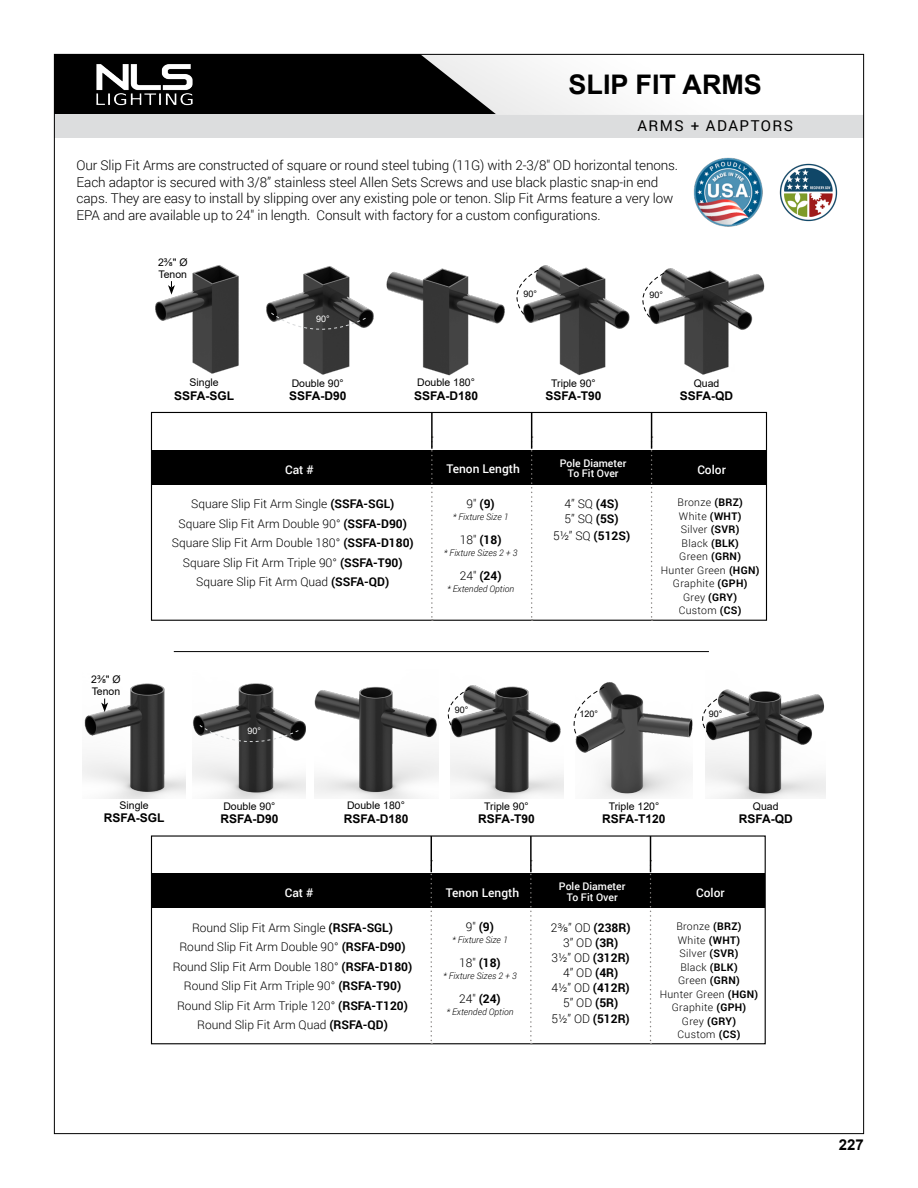
<style>
.page{position:relative;width:918px;height:1188px;background:#fff}
.page>*{position:absolute;margin:0;border:0;box-sizing:border-box;transform-origin:0 0}
.t1{font:700 27px "Arial";color:#000}
.t2{font:15px "Roboto";letter-spacing:.1em;color:#000}
.t3{font:700 15px "Arial";color:#000}
.t4{font:300 13.5px/16.5px "Roboto";letter-spacing:-.01em;color:#000}
.t5{font:300 12px/19.5px "Roboto";color:#000;text-align:center}
.t6{font:700 12px/15px "Roboto";color:#000;text-align:center}
.t7{font:700 12px "Arial";color:#000}
.t8{font:500 12px "Roboto";color:#fff}
.t9{font:300 10.5px/13.5px "Roboto";letter-spacing:.03em;color:#000;text-align:center}
.t10{font:10.5px/12px "Arial";color:#000}
.t11{font:500 10.5px/10.5px "Roboto";color:#fff;text-align:center}
.t12{font:italic 300 9px "Roboto";color:#000}
.t13{font:9px "Arial";color:#000}
.t14{font:9px "Arial";color:#fff}
.s1{font-weight:700}
.s2{font-weight:300}
</style>
<div class="page">
<div style="left:54px;top:54px;width:552px;height:61px;background:#000"></div>
<img style="left:96px;top:64px;width:97px;height:42px">
<div style="left:54px;top:115px;width:810px;height:23px;background:#dcddde"></div>
<img style="left:420px;top:56px;width:211px;height:59px">
<img style="left:650px;top:268px;width:115px;height:107px">
<hr style="left:174px;top:651px;width:535px;height:1px;background:#000">
<img style="left:155px;top:265px;width:84px;height:109px">
<svg style="left:642px;top:273px;width:22px;height:45px"></svg>
<img style="left:266px;top:266px;width:108px;height:109px">
<img style="left:386px;top:268px;width:119px;height:108px">
<img style="left:524px;top:265px;width:106px;height:111px">
<svg style="left:502px;top:270px;width:36px;height:45px"></svg>
<svg style="left:271px;top:312px;width:96px;height:34px"></svg>
<img style="left:705px;top:689px;width:121px;height:110px">
<img style="left:82px;top:683px;width:104px;height:115px">
<svg style="left:702px;top:695px;width:22px;height:40px"></svg>
<img style="left:193px;top:683px;width:113px;height:116px">
<img style="left:315px;top:686px;width:124px;height:113px">
<img style="left:451px;top:685px;width:113px;height:114px">
<svg style="left:434px;top:688px;width:36px;height:44px"></svg>
<svg style="left:199px;top:725px;width:100px;height:33px"></svg>
<svg style="left:101px;top:699px;width:7px;height:13px"></svg>
<div style="left:151px;top:835px;width:615px;height:209px;border:1px solid #000"></div>
<div style="left:152px;top:874px;width:613px;height:34px;background:#000"></div>
<svg style="left:650px;top:860px;width:2px;height:184px"></svg>
<hr style="left:650px;top:836px;width:1px;height:36px;background:#000">
<svg style="left:530px;top:872px;width:2px;height:172px"></svg>
<hr style="left:530px;top:836px;width:2px;height:36px;background:#000">
<svg style="left:431px;top:872px;width:1px;height:172px"></svg>
<hr style="left:431px;top:836px;width:1px;height:36px;background:#000">
<div style="left:151px;top:412px;width:616px;height:209px;border:1px solid #000"></div>
<div style="left:152px;top:450px;width:614px;height:35px;background:#000"></div>
<svg style="left:651px;top:436px;width:2px;height:185px"></svg>
<hr style="left:651px;top:413px;width:1px;height:36px;background:#000">
<svg style="left:531px;top:436px;width:2px;height:185px"></svg>
<hr style="left:531px;top:413px;width:1px;height:36px;background:#000">
<svg style="left:431px;top:450px;width:2px;height:171px"></svg>
<hr style="left:431px;top:413px;width:2px;height:36px;background:#000">
<img style="left:577px;top:682px;width:116px;height:117px">
<svg style="left:554px;top:687px;width:50px;height:60px"></svg>
<svg style="left:168px;top:281px;width:7px;height:14px"></svg>
<img style="left:693px;top:158px;width:69px;height:68px">
<img style="left:779px;top:163px;width:59px;height:59px">
<h1 class="t1" style="left:569px;top:65px;width:195px">SLIP FIT ARMS</h1>
<p class="t2" style="left:637px;top:115px;width:157px">ARMS + ADAPTORS</p>
<p class="t4" style="left:77px;top:157px;width:603px">Our Slip Fit Arms are constructed of square or round steel tubing (11G) with 2-3/8" OD horizontal tenons.<br>Each adaptor is secured with 3/8” stainless steel Allen Sets Screws and use black plastic snap-in end caps. They are easy to install by slipping over any existing pole or tenon. Slip Fit Arms feature a very low EPA and are available up to 24" in length. Consult with factory for a custom configurations.</p>
<p class="t10" style="left:91px;top:673px;width:31px">2⅜" Ø<br>Tenon</p>
<p class="t10" style="left:158px;top:256px;width:31px">2⅜" Ø<br>Tenon</p>
<p class="t10" style="left:190px;top:376px;width:31px">Single</p>
<p class="t7" style="left:174px;top:387px;width:62px">SSFA-SGL</p>
<p class="t14" style="left:316px;top:313px;width:15px">90°</p>
<p class="t10" style="left:292px;top:377px;width:54px">Double 90°</p>
<p class="t7" style="left:289px;top:388px;width:59px">SSFA-D90</p>
<p class="t10" style="left:417px;top:376px;width:59px">Double 180°</p>
<p class="t7" style="left:414px;top:387px;width:66px">SSFA-D180</p>
<p class="t13" style="left:523px;top:287px;width:15px">90°</p>
<p class="t10" style="left:551px;top:377px;width:46px">Triple 90°</p>
<p class="t7" style="left:546px;top:388px;width:58px">SSFA-T90</p>
<p class="t13" style="left:649px;top:289px;width:15px">90°</p>
<p class="t10" style="left:694px;top:377px;width:27px">Quad</p>
<p class="t7" style="left:680px;top:388px;width:55px">SSFA-QD</p>
<p class="t8" style="left:285px;top:461px;width:30px">Cat #</p>
<p class="t5" style="left:172px;top:494px;width:243px">Square Slip Fit Arm Single <span class="s1">(SSFA-SGL)<br></span>Square Slip Fit Arm Double 90° <span class="s1">(SSFA-D90)<br></span>Square Slip Fit Arm Double 180° <span class="s1">(SSFA-D180)<br></span>Square Slip Fit Arm Triple 90° <span class="s1">(SSFA-T90)<br></span>Square Slip Fit Arm Quad <span class="s1">(SSFA-QD)</span></p>
<p class="t8" style="left:446px;top:460px;width:75px">Tenon Length</p>
<p class="t6" style="left:467px;top:495px;width:30px"><span class="s2">9"</span> (9)</p>
<p class="t12" style="left:453px;top:510px;width:57px">* Fixture Size 1</p>
<p class="t6" style="left:460px;top:531px;width:43px"><span class="s2">18"</span> (18)</p>
<p class="t12" style="left:444px;top:546px;width:75px">* Fixture Sizes 2 + 3</p>
<p class="t6" style="left:460px;top:567px;width:43px"><span class="s2">24"</span> (24)</p>
<p class="t12" style="left:447px;top:582px;width:69px">* Extended Option</p>
<p class="t11" style="left:560px;top:457px;width:68px">Pole Diameter<br>To Fit Over</p>
<p class="t5" style="left:565px;top:496px;width:56px;line-height:15px;text-align:left">4” SQ <span class="s1">(4S)<br></span>5” SQ <span class="s1">(5S)</span></p>
<p class="t6" style="left:553px;top:527px;width:79px"><span class="s2">5½” SQ</span> (512S)</p>
<p class="t8" style="left:697px;top:461px;width:30px">Color</p>
<p class="t9" style="left:661px;top:496px;width:100px">Bronze <span class="s1">(BRZ)<br></span>White <span class="s1">(WHT)<br></span>Silver <span class="s1">(SVR)<br></span>Black <span class="s1">(BLK)<br></span>Green <span class="s1">(GRN)<br></span>Hunter Green <span class="s1">(HGN)<br></span>Graphite <span class="s1">(GPH)<br></span>Grey <span class="s1">(GRY)<br></span>Custom <span class="s1">(CS)</span></p>
<p class="t14" style="left:248px;top:725px;width:15px">90°</p>
<p class="t13" style="left:455px;top:703px;width:15px">90°</p>
<p class="t13" style="left:580px;top:708px;width:20px">120°</p>
<p class="t13" style="left:709px;top:708px;width:15px">90°</p>
<p class="t10" style="left:120px;top:799px;width:31px">Single</p>
<p class="t7" style="left:104px;top:810px;width:62px">RSFA-SGL</p>
<p class="t10" style="left:223px;top:800px;width:54px">Double 90°</p>
<p class="t7" style="left:220px;top:810px;width:60px">RSFA-D90</p>
<p class="t10" style="left:347px;top:799px;width:59px">Double 180°</p>
<p class="t7" style="left:344px;top:810px;width:66px">RSFA-D180</p>
<p class="t8" style="left:285px;top:885px;width:30px">Cat #</p>
<p class="t5" style="left:173px;top:917px;width:241px">Round Slip Fit Arm Single <span class="s1">(RSFA-SGL)<br></span>Round Slip Fit Arm Double 90° <span class="s1">(RSFA-D90)<br></span>Round Slip Fit Arm Double 180° <span class="s1">(RSFA-D180)<br></span>Round Slip Fit Arm Triple 90° <span class="s1">(RSFA-T90)<br></span>Round Slip Fit Arm Triple 120° <span class="s1">(RSFA-T120)<br></span>Round Slip Fit Arm Quad <span class="s1">(RSFA-QD)</span></p>
<p class="t10" style="left:484px;top:800px;width:46px">Triple 90°</p>
<p class="t7" style="left:478px;top:811px;width:58px">RSFA-T90</p>
<p class="t10" style="left:609px;top:800px;width:52px">Triple 120°</p>
<p class="t7" style="left:602px;top:811px;width:65px">RSFA-T120</p>
<p class="t10" style="left:753px;top:800px;width:27px">Quad</p>
<p class="t7" style="left:739px;top:811px;width:55px">RSFA-QD</p>
<p class="t8" style="left:446px;top:884px;width:75px">Tenon Length</p>
<p class="t6" style="left:466px;top:919px;width:30px"><span class="s2">9"</span> (9)</p>
<p class="t12" style="left:452px;top:934px;width:57px">* Fixture Size 1</p>
<p class="t6" style="left:459px;top:955px;width:43px"><span class="s2">18"</span> (18)</p>
<p class="t12" style="left:443px;top:970px;width:75px">* Fixture Sizes 2 + 3</p>
<p class="t6" style="left:459px;top:991px;width:43px"><span class="s2">24"</span> (24)</p>
<p class="t12" style="left:446px;top:1006px;width:69px">* Extended Option</p>
<p class="t11" style="left:559px;top:881px;width:68px">Pole Diameter<br>To Fit Over</p>
<p class="t6" style="left:551px;top:919px;width:81px"><span class="s2">2⅜” OD</span> (238R)<br><span class="s2">3” OD</span> (3R)<br><span class="s2">3½” OD</span> (312R)<br><span class="s2">4” OD</span> (4R)<br><span class="s2">4½” OD</span> (412R)<br><span class="s2">5” OD</span> (5R)</p>
<p class="t6" style="left:552px;top:1011px;width:80px"><span class="s2">5½” OD</span> (512R)</p>
<p class="t8" style="left:696px;top:885px;width:30px">Color</p>
<p class="t9" style="left:660px;top:919px;width:100px">Bronze <span class="s1">(BRZ)<br></span>White <span class="s1">(WHT)<br></span>Silver <span class="s1">(SVR)<br></span>Black <span class="s1">(BLK)<br></span>Green <span class="s1">(GRN)<br></span>Hunter Green <span class="s1">(HGN)<br></span>Graphite <span class="s1">(GPH)<br></span>Grey <span class="s1">(GRY)<br></span>Custom <span class="s1">(CS)</span></p>
<p class="t3" style="left:839px;top:1135px;width:27px">227</p>
</div>
